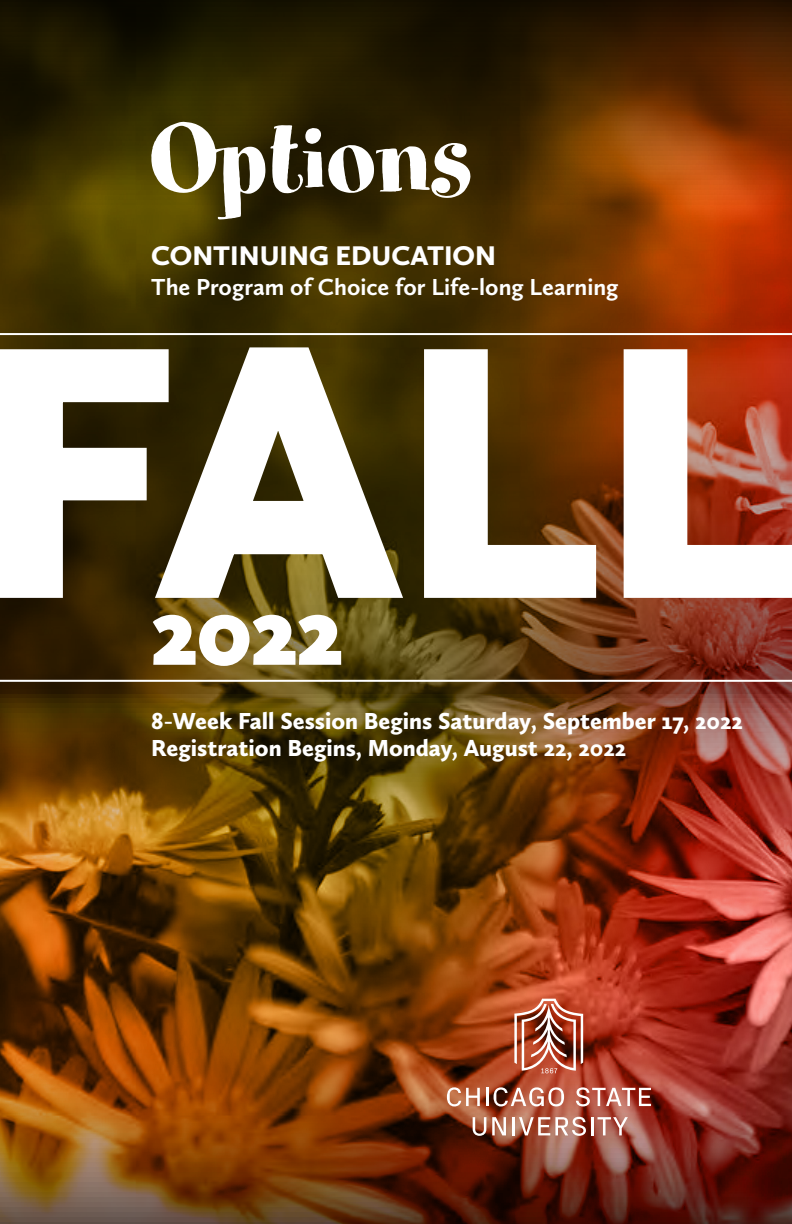
<style>
.page{position:relative;width:792px;height:1224px;background:#fff}
.page>*{position:absolute;margin:0;border:0;box-sizing:border-box;transform-origin:0 0}
.t1{font:900 363.8px "Calluna Sans";color:#fff}
.t2{font:900 96px "Calluna Sans";color:#fff}
.t3{font:900 28px "Calluna Sans";color:#fff}
.t4{font:900 24px/27.6px "Calluna Sans";color:#fff}
.t5{font:700 24px "Calluna Sans";color:#fff}
</style>
<div class="page">
<img style="left:0;top:0;width:792px;height:1224px">
<svg style="left:447px;top:1087px;width:33px;height:19px"></svg>
<svg style="left:486px;top:1088px;width:2px;height:18px"></svg>
<svg style="left:494px;top:1087px;width:70px;height:19px"></svg>
<svg style="left:576px;top:1087px;width:75px;height:19px"></svg>
<svg style="left:473px;top:1117px;width:13px;height:19px"></svg>
<svg style="left:492px;top:1117px;width:14px;height:18px"></svg>
<hr style="left:512px;top:1117px;width:3px;height:18px;background:#fff">
<svg style="left:519px;top:1117px;width:109px;height:19px"></svg>
<svg style="left:514px;top:999px;width:69px;height:74px"></svg>
<hr style="left:0;top:680px;width:792px;height:2px;background:#fff">
<svg style="left:152px;top:613px;width:191px;height:54px"></svg>
<svg style="left:0;top:346px;width:152px;height:255px;background:#473c22"></svg>
<svg style="left:152px;top:344px;width:255px;height:259px;background:#4e441d"></svg>
<svg style="left:421px;top:346px;width:178px;height:255px;background:#64461e"></svg>
<svg style="left:621px;top:346px;width:171px;height:255px;background:#aa5035"></svg>
<hr style="left:0;top:333px;width:792px;height:2px;background:#fff">
<svg style="left:151px;top:122px;width:114px;height:98px"></svg>
<svg style="left:271px;top:125px;width:200px;height:73px"></svg>
<p class="t3" style="left:151px;top:238px;width:346px">CONTINUING EDUCATION</p>
<p class="t5" style="left:151px;top:272px;width:469px">The Program of Choice for Life-long Learning</p>
<h1 class="t1" style="left:-26px;top:245px;width:826px">FALL</h1>
<h2 class="t2" style="left:151px;top:571px;width:193px">2022</h2>
<p class="t4" style="left:151px;top:706px;width:593px">8-Week Fall Session Begins Saturday, September 17, 2022<br>Registration Begins, Monday, August 22, 2022</p>
</div>
